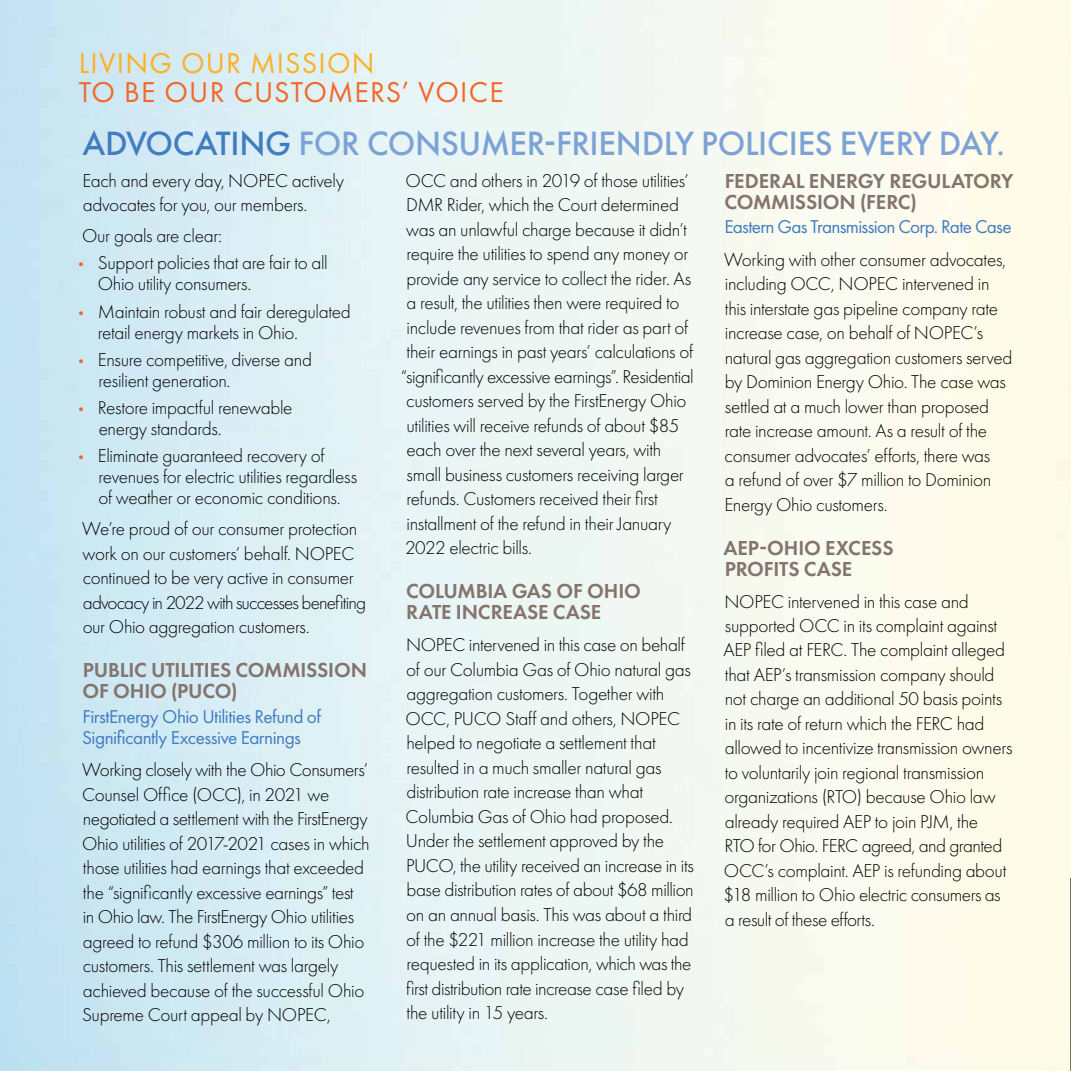
<style>
.page{position:relative;width:1071px;height:1071px;background:#fff}
.page>*{position:absolute;margin:0;border:0;box-sizing:border-box;transform-origin:0 0}
.t1{font:500 35px "Futura PT";letter-spacing:-.01em;color:#7da2d5}
.t2{font:29.75px "Futura PT";letter-spacing:.04em;color:#f26829}
.t3{font:29.75px "Futura PT";letter-spacing:.04em;color:#fcb122}
.t4{font:600 21px/21px "Futura PT";letter-spacing:-.005em;color:#84746d}
.t5{font:300 19.25px/24.5px "Futura PT";letter-spacing:-.02em;color:#000}
.t6{font:19.25px/21px "Futura PT";letter-spacing:-.03em;color:#437cbf}
.s1{color:#437cbf}
.s2{font-weight:400;font-size:14px;color:#f26829}
</style>
<div class="page">
<svg style="left:1070px;top:878px;width:1px;height:193px"></svg>
<h2 class="t3" style="left:79px;top:45px;width:297px">LIVING OUR MISSION</h2>
<h2 class="t2" style="left:79px;top:75px;width:426px">TO BE OUR CUSTOMERS’ VOICE</h2>
<h1 class="t1" style="left:82px;top:122px;width:924px"><span class="s1">ADVOCATING</span> FOR CONSUMER-FRIENDLY POLICIES EVERY DAY.</h1>
<p class="t5" style="left:83px;top:168px;width:263px">Each and every day, NOPEC actively advocates for you, our members.</p>
<p class="t5" style="left:82px;top:223px;width:142px">Our goals are clear:</p>
<p class="t5" style="left:98px;top:252px;width:231px;line-height:21px;text-indent:-24px"><span class="s2">•</span> Support policies that are fair to all<br>Ohio utility consumers.</p>
<p class="t5" style="left:98px;top:301px;width:254px;line-height:21px;text-indent:-24px"><span class="s2">•</span> Maintain robust and fair deregulated retail energy markets in Ohio.</p>
<p class="t5" style="left:99px;top:349px;width:215px;line-height:21px;text-indent:-25px"><span class="s2">•</span> Ensure competitive, diverse and resilient generation.</p>
<p class="t5" style="left:99px;top:397px;width:195px;line-height:21px;text-indent:-25px"><span class="s2">•</span> Restore impactful renewable energy standards.</p>
<p class="t5" style="left:98px;top:446px;width:260px;line-height:21px;text-indent:-24px"><span class="s2">•</span> Eliminate guaranteed recovery of revenues for electric utilities regardless of weather or economic conditions.</p>
<p class="t5" style="left:82px;top:517px;width:285px">We’re proud of our consumer protection work on our customers’ behalf. NOPEC continued to be very active in consumer advocacy in 2022 with successes benefiting our Ohio aggregation customers.</p>
<p class="t4" style="left:82px;top:659px;width:286px">PUBLIC UTILITIES COMMISSION<br>OF OHIO (PUCO)</p>
<p class="t6" style="left:82px;top:706px;width:241px">FirstEnergy Ohio Utilities Refund of<br>Significantly Excessive Earnings</p>
<p class="t5" style="left:82px;top:758px;width:289px">Working closely with the Ohio Consumers’ Counsel Office (OCC), in 2021 we negotiated a settlement with the FirstEnergy Ohio utilities of 2017-2021 cases in which those utilities had earnings that exceeded the “significantly excessive earnings” test<br>in Ohio law. The FirstEnergy Ohio utilities agreed to refund $306 million to its Ohio customers. This settlement was largely achieved because of the successful Ohio Supreme Court appeal by NOPEC,</p>
<p class="t5" style="left:401px;top:168px;width:294px">OCC and others in 2019 of those utilities’ DMR Rider, which the Court determined was an unlawful charge because it didn’t require the utilities to spend any money or provide any service to collect the rider. As a result, the utilities then were required to include revenues from that rider as part of their earnings in past years’ calculations of “significantly excessive earnings”. Residential customers served by the FirstEnergy Ohio utilities will receive refunds of about $85 each over the next several years, with small business customers receiving larger refunds. Customers received their first installment of the refund in their January 2022 electric bills.</p>
<p class="t4" style="left:406px;top:580px;width:236px">COLUMBIA GAS OF OHIO<br>RATE INCREASE CASE</p>
<p class="t5" style="left:406px;top:633px;width:290px">NOPEC intervened in this case on behalf of our Columbia Gas of Ohio natural gas aggregation customers. Together with OCC, PUCO Staff and others, NOPEC helped to negotiate a settlement that resulted in a much smaller natural gas distribution rate increase than what Columbia Gas of Ohio had proposed.<br>Under the settlement approved by the PUCO, the utility received an increase in its base distribution rates of about $68 million on an annual basis. This was about a third of the $221 million increase the utility had requested in its application, which was the first distribution rate increase case filed by the utility in 15 years.</p>
<p class="t4" style="left:724px;top:170px;width:291px">FEDERAL ENERGY REGULATORY<br>COMMISSION (FERC)</p>
<p class="t6" style="left:725px;top:216px;width:289px">Eastern Gas Transmission Corp. Rate Case</p>
<p class="t5" style="left:724px;top:247px;width:290px">Working with other consumer advocates, including OCC, NOPEC intervened in this interstate gas pipeline company rate increase case, on behalf of NOPEC’s natural gas aggregation customers served by Dominion Energy Ohio. The case was settled at a much lower than proposed rate increase amount. As a result of the consumer advocates’ efforts, there was<br>a refund of over $7 million to Dominion Energy Ohio customers.</p>
<p class="t4" style="left:723px;top:537px;width:172px">AEP-OHIO EXCESS<br>PROFITS CASE</p>
<p class="t5" style="left:723px;top:590px;width:291px">NOPEC intervened in this case and supported OCC in its complaint against AEP filed at FERC. The complaint alleged that AEP’s transmission company should not charge an additional 50 basis points in its rate of return which the FERC had allowed to incentivize transmission owners to voluntarily join regional transmission organizations (RTO) because Ohio law already required AEP to join PJM, the<br>RTO for Ohio. FERC agreed, and granted OCC’s complaint. AEP is refunding about $18 million to Ohio electric consumers as a result of these efforts.</p>
</div>
